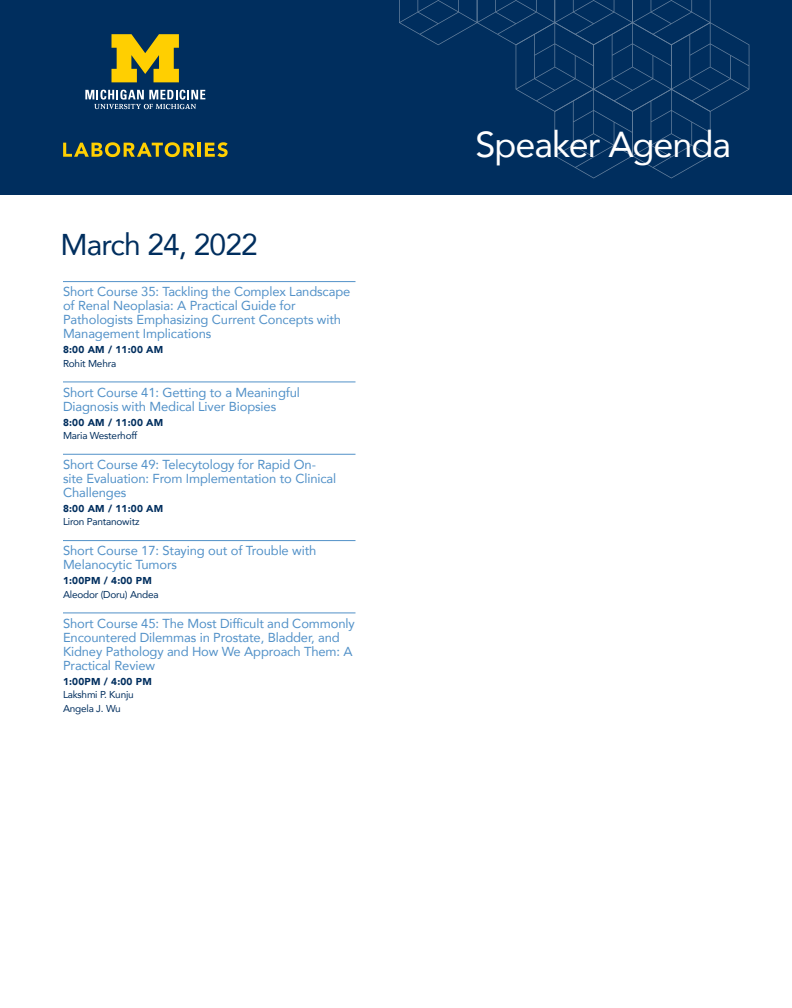
<style>
.page{position:relative;width:792px;height:1008px;background:#fff}
.page>*{position:absolute;margin:0;border:0;box-sizing:border-box;transform-origin:0 0}
.t1{font:36px "Avenir";letter-spacing:-.03em;color:#fff}
.Paragraph_Style_1{font:30px "Avenir";letter-spacing:-.03em;color:#002e5e}
.t2{font:13px/14px "Avenir";letter-spacing:-.01em;color:#5291c8}
.name{font:10px/13.5px "Avenir";letter-spacing:-.02em;color:#002e5e}
.Time{font:900 10px "Avenir";letter-spacing:.02em;color:#002e5e}
</style>
<div class="page">
<div style="left:0;top:0;width:792px;height:194px;background:#002e5e"></div>
<svg style="left:399px;top:0;width:350px;height:178px"></svg>
<hr style="left:63px;top:281px;width:293px;height:1px;background:#5291c8">
<hr style="left:63px;top:382px;width:293px;height:1px;background:#5291c8">
<hr style="left:63px;top:454px;width:293px;height:1px;background:#5291c8">
<hr style="left:63px;top:540px;width:293px;height:1px;background:#5291c8">
<hr style="left:63px;top:613px;width:293px;height:1px;background:#5291c8">
<svg style="left:85px;top:90px;width:120px;height:19px"></svg>
<svg style="left:112px;top:34px;width:67px;height:48px"></svg>
<svg style="left:63px;top:142px;width:132px;height:15px"></svg>
<hr style="left:198px;top:143px;width:3px;height:14px;background:#ffcf01">
<svg style="left:205px;top:142px;width:23px;height:15px"></svg>
<p class="Paragraph_Style_1" style="left:60px;top:221px;width:199px">March 24, 2022</p>
<p class="t2" style="left:63px;top:284px;width:289px">Short Course 35: Tackling the Complex Landscape of Renal Neoplasia: A Practical Guide for Pathologists Emphasizing Current Concepts with Management Implications</p>
<p class="Time" style="left:63px;top:341px;width:102px">8:00 AM / 11:00 AM</p>
<p class="name" style="left:63px;top:356px;width:55px">Rohit Mehra</p>
<p class="t2" style="left:63px;top:385px;width:239px">Short Course 41: Getting to a Meaningful<br>Diagnosis with Medical Liver Biopsies</p>
<p class="Time" style="left:63px;top:414px;width:102px">8:00 AM / 11:00 AM</p>
<p class="name" style="left:63px;top:429px;width:76px">Maria Westerhoff</p>
<p class="t2" style="left:63px;top:457px;width:275px">Short Course 49: Telecytology for Rapid On&shy;site Evaluation: From Implementation to Clinical<br>Challenges</p>
<p class="Time" style="left:63px;top:500px;width:102px">8:00 AM / 11:00 AM</p>
<p class="name" style="left:63px;top:515px;width:78px">Liron Pantanowitz</p>
<p class="t2" style="left:63px;top:543px;width:255px">Short Course 17: Staying out of Trouble with<br>Melanocytic Tumors</p>
<p class="Time" style="left:63px;top:572px;width:90px">1:00PM / 4:00 PM</p>
<p class="name" style="left:63px;top:587px;width:97px">Aleodor (Doru) Andea</p>
<p class="t2" style="left:63px;top:616px;width:293px">Short Course 45: The Most Difficult and Commonly Encountered Dilemmas in Prostate, Bladder, and Kidney Pathology and How We Approach Them: A Practical Review</p>
<p class="Time" style="left:63px;top:673px;width:90px">1:00PM / 4:00 PM</p>
<p class="name" style="left:63px;top:688px;width:72px">Lakshmi P. Kunju<br>Angela J. Wu</p>
<p class="t1" style="left:476px;top:116px;width:257px">Speaker Agenda</p>
</div>
